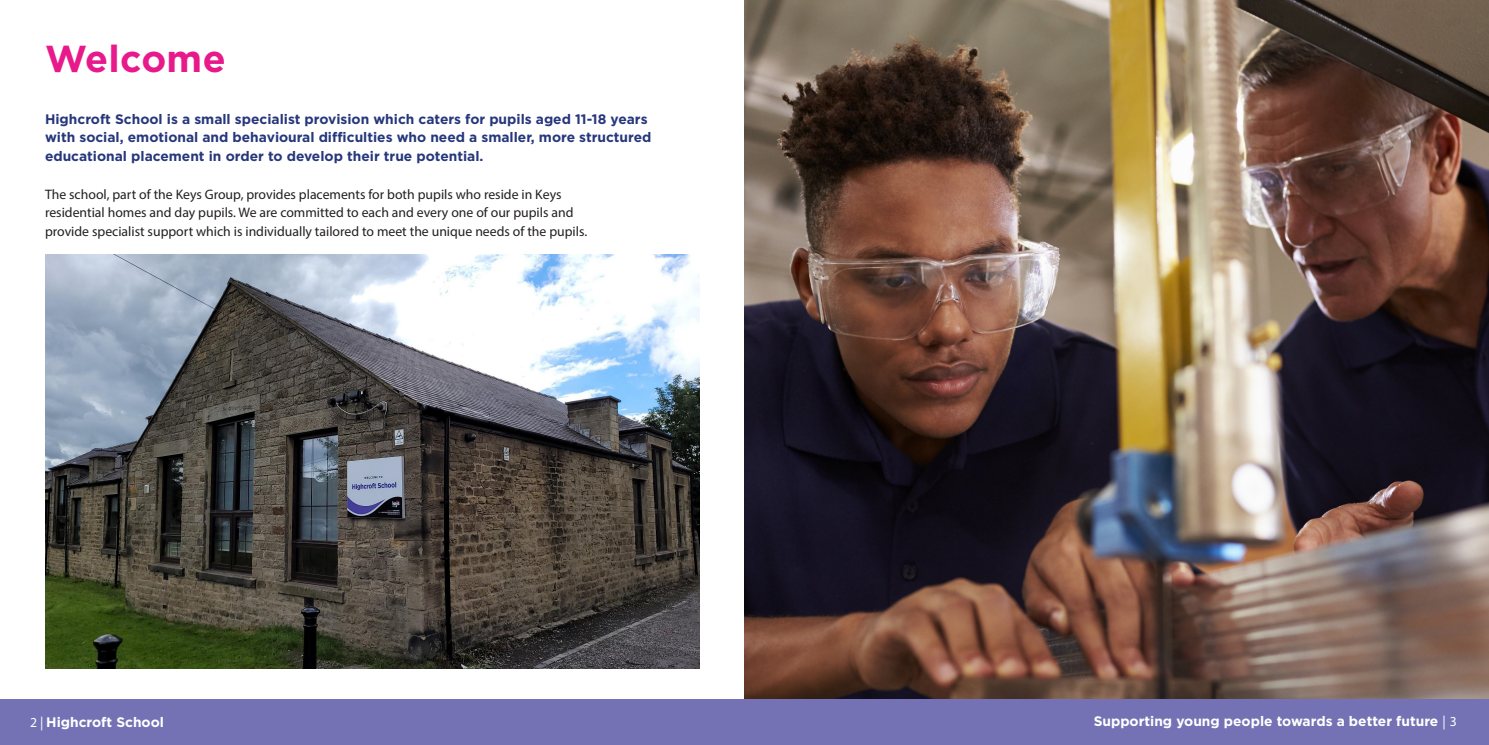
<style>
.page{position:relative;width:1489px;height:745px;background:#fff}
.page>*{position:absolute;margin:0;border:0;box-sizing:border-box;transform-origin:0 0}
.t1{font:700 37.5px "Gotham";letter-spacing:.01em;color:#e8198a}
.t2{font:13.75px/18.8px "Myriad Pro";color:#231f20}
.t3{font:700 13.75px/18.8px "Gotham";color:#26377b}
.t4{font:700 13.75px "Gotham";color:#fff}
.s1{font-family:"Myriad Pro";font-weight:400}
</style>
<div class="page">
<img style="left:744px;top:0;width:744px;height:699px">
<div style="left:0;top:699px;width:1488px;height:45px;background:#7472b5"></div>
<img style="left:45px;top:255px;width:654px;height:413px">
<p class="t1" style="left:45px;top:37px;width:182px">Welcome</p>
<p class="t3" style="left:45px;top:109px;width:608px">Highcroft School is a small specialist provision which caters for pupils aged 11-18 years with social, emotional and behavioural difficulties who need a smaller, more structured educational placement in order to develop their true potential.</p>
<p class="t2" style="left:45px;top:184px;width:543px">The school, part of the Keys Group, provides placements for both pupils who reside in Keys residential homes and day pupils. We are committed to each and every one of our pupils and provide specialist support which is individually tailored to meet the unique needs of the pupils.</p>
<p class="t4" style="left:30px;top:713px;width:135px"><span class="s1">2 |</span> Highcroft School</p>
<p class="t4" style="left:1093px;top:713px;width:365px">Supporting young people towards a better future <span class="s1">| 3</span></p>
</div>
